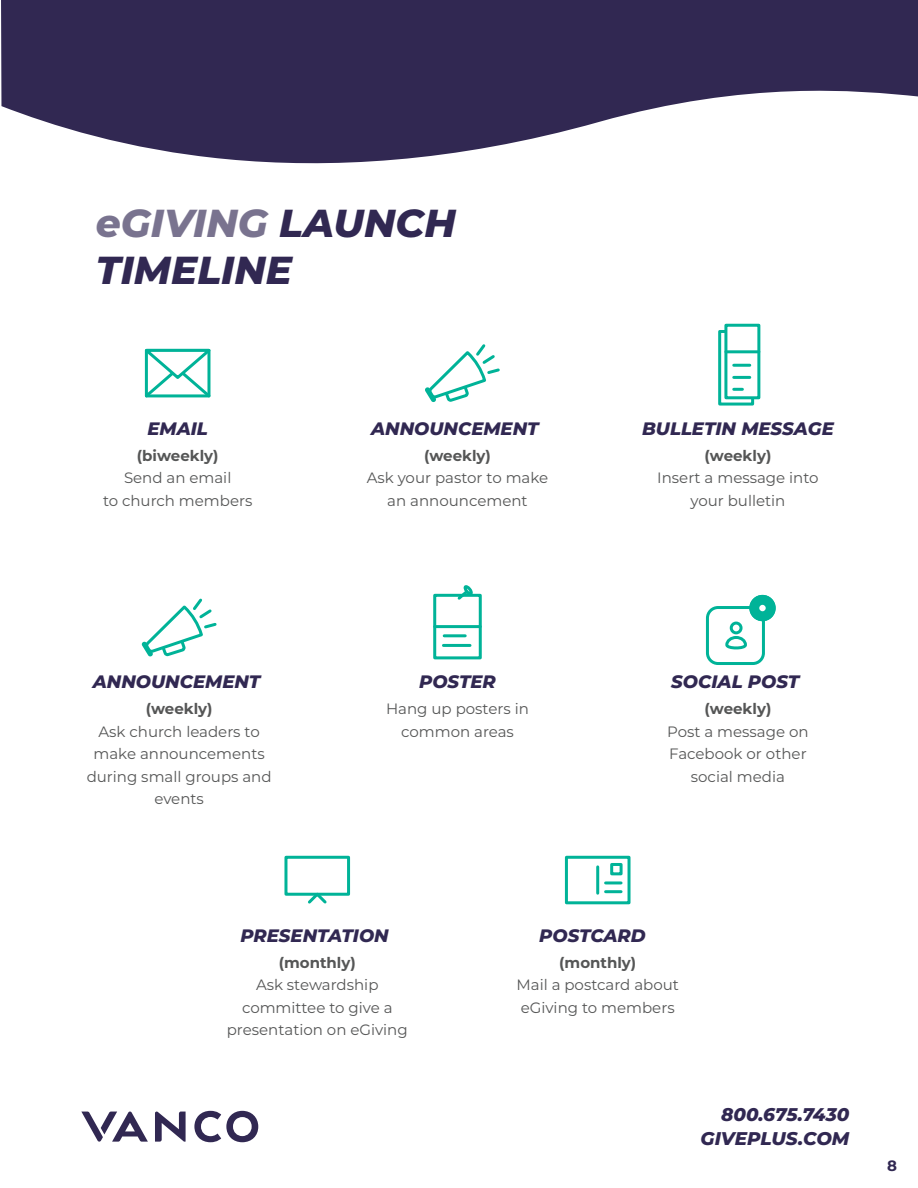
<style>
.page{position:relative;width:918px;height:1188px;background:#fff}
.page>*{position:absolute;margin:0;border:0;box-sizing:border-box;transform-origin:0 0}
.t1{font:italic 800 39px/46.8px "Montserrat";color:#312852}
.t2{font:italic 800 18.3px/23.9px "Montserrat";color:#312852;text-align:right}
.t3{font:italic 800 18px "Montserrat";color:#312852}
.t4{font:15px/22.5px "Montserrat";color:#555656;text-align:center}
.t5{font:700 15px "Montserrat";color:#555656}
.t6{font:700 15px "Montserrat";color:#312852}
.s1{color:rgb(49 40 82/.65)}
</style>
<div class="page">
<svg style="left:1px;top:0;width:917px;height:164px;fill:#312852"></svg>
<svg style="left:155px;top:1111px;width:31px;height:31px"></svg>
<svg style="left:194px;top:1111px;width:64px;height:31px"></svg>
<svg style="left:81px;top:1112px;width:67px;height:30px"></svg>
<svg style="left:144px;top:348px;width:67px;height:50px"></svg>
<div style="left:284px;top:856px;width:66px;height:40px;background:#fff;border:3px solid #00b398"></div>
<div style="left:565px;top:856px;width:66px;height:48px;background:#fff;border:3px solid #00b398"></div>
<svg style="left:305px;top:892px;width:24px;height:12px"></svg>
<div style="left:610px;top:863px;width:13px;height:12px;border:3px solid #00b398"></div>
<hr style="left:596px;top:867px;width:3px;height:26px;background:#00b398">
<hr style="left:606px;top:881px;width:15px;height:3px;background:#00b398">
<hr style="left:606px;top:890px;width:15px;height:3px;background:#00b398">
<div style="left:433px;top:594px;width:49px;height:65px;background:#fff;border:3px solid #00b398"></div>
<svg style="left:455px;top:585px;width:19px;height:15px"></svg>
<hr style="left:444px;top:634px;width:21px;height:3px;background:#00b398">
<hr style="left:443px;top:644px;width:27px;height:3px;background:#00b398">
<hr style="left:435px;top:625px;width:45px;height:3px;background:#00b398">
<svg style="left:141px;top:598px;width:76px;height:59px"></svg>
<svg style="left:425px;top:344px;width:75px;height:58px"></svg>
<div style="left:718px;top:330px;width:36px;height:76px;background:#fff;border:3px solid #00b398"></div>
<div style="left:724px;top:324px;width:36px;height:75px;background:#fff;border:3px solid #00b398"></div>
<hr style="left:726px;top:350px;width:33px;height:3px;background:#00b398">
<hr style="left:734px;top:364px;width:16px;height:3px;background:#00b398">
<hr style="left:734px;top:376px;width:16px;height:3px;background:#00b398">
<svg style="left:734px;top:388px;width:8px;height:3px"></svg>
<div style="left:706px;top:606px;width:59px;height:59px;border:3px solid #00b398;border-radius:11px"></div>
<div style="left:749px;top:595px;width:27px;height:26px;background:#00b398;border:3px solid #00b398;border-radius:50%"></div>
<div style="left:751px;top:596px;width:23px;height:24px;background:#00b398;border-radius:50%"></div>
<div style="left:749px;top:595px;width:27px;height:26px;border:3px solid #00b398;border-radius:50%"></div>
<div style="left:759px;top:605px;width:7px;height:6px;border:3px solid #fff;border-radius:50%"></div>
<div style="left:730px;top:622px;width:13px;height:12px;border:3px solid #00b398;border-radius:50%"></div>
<svg style="left:725px;top:634px;width:22px;height:15px"></svg>
<h1 class="t1" style="left:96px;top:198px;width:361px"><span class="s1">eGIVING</span> LAUNCH<br>TIMELINE</h1>
<p class="t3" style="left:147px;top:415px;width:62px">EMAIL</p>
<p class="t3" style="left:371px;top:415px;width:169px">ANNOUNCEMENT</p>
<p class="t3" style="left:642px;top:415px;width:193px">BULLETIN MESSAGE</p>
<p class="t5" style="left:137px;top:445px;width:83px">(biweekly)</p>
<p class="t4" style="left:103px;top:466px;width:151px">Send an email<br>to church members</p>
<p class="t5" style="left:424px;top:445px;width:68px">(weekly)</p>
<p class="t4" style="left:367px;top:466px;width:183px">Ask your pastor to make an announcement</p>
<p class="t5" style="left:705px;top:445px;width:68px">(weekly)</p>
<p class="t4" style="left:657px;top:466px;width:163px">Insert a message into your bulletin</p>
<p class="t3" style="left:93px;top:669px;width:169px">ANNOUNCEMENT</p>
<p class="t5" style="left:146px;top:698px;width:68px">(weekly)</p>
<p class="t4" style="left:87px;top:720px;width:186px">Ask church leaders to make announcements during small groups and events</p>
<p class="t3" style="left:419px;top:669px;width:78px">POSTER</p>
<p class="t4" style="left:386px;top:697px;width:144px">Hang up posters in common areas</p>
<p class="t3" style="left:671px;top:669px;width:130px">SOCIAL POST</p>
<p class="t5" style="left:705px;top:698px;width:68px">(weekly)</p>
<p class="t4" style="left:667px;top:720px;width:143px">Post a message on<br>Facebook or other social media</p>
<p class="t3" style="left:240px;top:922px;width:150px">PRESENTATION</p>
<p class="t3" style="left:539px;top:922px;width:108px">POSTCARD</p>
<p class="t5" style="left:279px;top:952px;width:79px">(monthly)</p>
<p class="t4" style="left:227px;top:973px;width:182px">Ask stewardship committee to give a presentation on eGiving</p>
<p class="t5" style="left:559px;top:952px;width:79px">(monthly)</p>
<p class="t4" style="left:516px;top:973px;width:164px;text-align:left">Mail a postcard about eGiving to members</p>
<p class="t2" style="left:701px;top:1102px;width:150px">800.675.7430<br>GIVEPLUS.COM</p>
<p class="t6" style="left:887px;top:1155px;width:11px">8</p>
</div>
